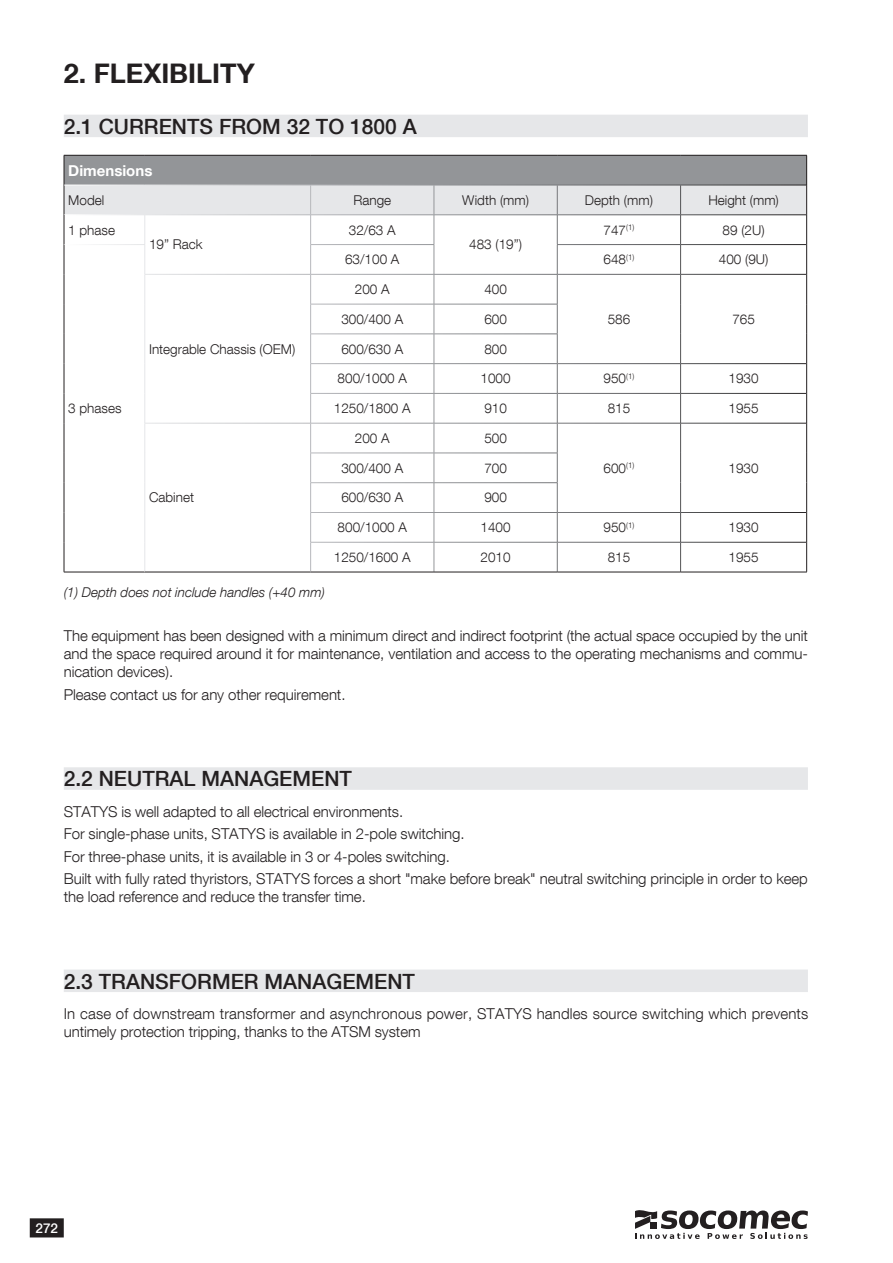
<style>
.page{position:relative;width:893px;height:1263px;background:#fff}
.page>*{position:absolute;margin:0;border:0;box-sizing:border-box;transform-origin:0 0}
.t1{font:700 27px "Helvetica Neue LT Com";color:#231f20}
.t2{font:500 21px "Helvetica Neue LT Com";color:#231f20}
.t3{font:300 15px/18px "Helvetica Neue LT Com";letter-spacing:-.005em;color:#231f20}
.t4{font:700 15px "Helvetica Neue LT Com";color:#fff}
.t5{font:300 13.5px "Helvetica Neue LT Com";color:#231f20}
.t6{font:italic 300 13.5px "Helvetica Neue LT Com";color:#231f20}
.t7{font:500 13.5px "Helvetica Neue LT Com";color:#fff}
</style>
<div class="page">
<div style="left:64px;top:115px;width:744px;height:22px;background:#e6e7e9"></div>
<div style="left:64px;top:767px;width:744px;height:23px;background:#e6e7e9"></div>
<div style="left:64px;top:969px;width:744px;height:23px;background:#e6e7e9"></div>
<div style="left:64px;top:155px;width:743px;height:30px;background:#939598"></div>
<hr style="left:64px;top:155px;width:81px;height:1px;background:#231f20">
<hr style="left:64px;top:155px;width:1px;height:30px;background:#231f20">
<hr style="left:145px;top:155px;width:166px;height:1px;background:#231f20">
<hr style="left:311px;top:155px;width:123px;height:1px;background:#231f20">
<hr style="left:434px;top:155px;width:123px;height:1px;background:#231f20">
<hr style="left:557px;top:155px;width:124px;height:1px;background:#231f20">
<hr style="left:681px;top:155px;width:126px;height:1px;background:#231f20">
<hr style="left:806px;top:155px;width:1px;height:30px;background:#231f20">
<hr style="left:64px;top:304px;width:1px;height:30px;background:#231f20">
<hr style="left:64px;top:334px;width:1px;height:30px;background:#231f20">
<svg style="left:64px;top:364px;width:1px;height:29px"></svg>
<hr style="left:64px;top:393px;width:1px;height:30px;background:#231f20">
<hr style="left:64px;top:423px;width:1px;height:30px;background:#231f20">
<hr style="left:64px;top:453px;width:1px;height:30px;background:#231f20">
<svg style="left:64px;top:483px;width:1px;height:29px"></svg>
<hr style="left:64px;top:512px;width:1px;height:30px;background:#231f20">
<hr style="left:64px;top:542px;width:1px;height:30px;background:#231f20">
<hr style="left:64px;top:572px;width:81px;height:1px;background:#231f20">
<svg style="left:64px;top:185px;width:743px;height:119px"></svg>
<hr style="left:806px;top:274px;width:1px;height:30px;background:#231f20">
<hr style="left:806px;top:304px;width:1px;height:30px;background:#231f20">
<hr style="left:806px;top:334px;width:1px;height:30px;background:#231f20">
<svg style="left:806px;top:364px;width:1px;height:29px"></svg>
<svg style="left:310px;top:334px;width:1px;height:89px"></svg>
<svg style="left:434px;top:334px;width:1px;height:89px"></svg>
<svg style="left:557px;top:334px;width:1px;height:89px"></svg>
<svg style="left:680px;top:334px;width:1px;height:89px"></svg>
<hr style="left:806px;top:393px;width:1px;height:30px;background:#231f20">
<hr style="left:145px;top:572px;width:166px;height:1px;background:#231f20">
<hr style="left:806px;top:423px;width:1px;height:30px;background:#231f20">
<hr style="left:806px;top:453px;width:1px;height:30px;background:#231f20">
<svg style="left:806px;top:483px;width:1px;height:29px"></svg>
<svg style="left:310px;top:453px;width:1px;height:89px"></svg>
<svg style="left:434px;top:453px;width:1px;height:89px"></svg>
<svg style="left:557px;top:453px;width:1px;height:89px"></svg>
<svg style="left:680px;top:483px;width:1px;height:59px"></svg>
<hr style="left:806px;top:512px;width:1px;height:30px;background:#231f20">
<hr style="left:806px;top:542px;width:1px;height:30px;background:#231f20">
<hr style="left:311px;top:572px;width:123px;height:1px;background:#231f20">
<hr style="left:434px;top:572px;width:123px;height:1px;background:#231f20">
<hr style="left:557px;top:572px;width:124px;height:1px;background:#231f20">
<hr style="left:681px;top:572px;width:126px;height:1px;background:#231f20">
<svg style="left:635px;top:1210px;width:173px;height:29px"></svg>
<div style="left:650px;top:1222px;width:7px;height:7px;background:#231f20"></div>
<div style="left:31px;top:1219px;width:32px;height:18px;background:#231f20"></div>
<div style="left:30px;top:1218px;width:34px;height:19px;border:2px solid #231f20"></div>
<h1 class="t1" style="left:64px;top:56px;width:192px">2. FLEXIBILITY</h1>
<h2 class="t2" style="left:64px;top:114px;width:354px">2.1 CURRENTS FROM 32 TO 1800 A</h2>
<p class="t4" style="left:68px;top:161px;width:86px">Dimensions</p>
<p class="t5" style="left:68px;top:192px;width:38px">Model</p>
<p class="t5" style="left:353px;top:192px;width:39px">Range</p>
<p class="t5" style="left:462px;top:192px;width:68px">Width (mm)</p>
<p class="t5" style="left:585px;top:192px;width:69px">Depth (mm)</p>
<p class="t5" style="left:708px;top:192px;width:72px">Height (mm)</p>
<p class="t5" style="left:68px;top:221px;width:48px">1 phase</p>
<p class="t5" style="left:149px;top:236px;width:55px">19” Rack</p>
<p class="t5" style="left:604px;top:221px;width:32px">747<sup>(1)</sup></p>
<p class="t5" style="left:723px;top:221px;width:44px">89 (2U)</p>
<p class="t5" style="left:349px;top:221px;width:48px">32/63 A</p>
<p class="t5" style="left:469px;top:236px;width:54px">483 (19”)</p>
<p class="t5" style="left:68px;top:400px;width:55px">3 phases</p>
<p class="t5" style="left:149px;top:340px;width:148px">Integrable Chassis (OEM)</p>
<p class="t5" style="left:149px;top:489px;width:47px">Cabinet</p>
<p class="t5" style="left:345px;top:251px;width:56px">63/100 A</p>
<p class="t5" style="left:604px;top:251px;width:32px">648<sup>(1)</sup></p>
<p class="t5" style="left:719px;top:251px;width:51px">400 (9U)</p>
<p class="t5" style="left:355px;top:281px;width:36px">200 A</p>
<p class="t5" style="left:484px;top:281px;width:24px">400</p>
<p class="t5" style="left:341px;top:311px;width:63px">300/400 A</p>
<p class="t5" style="left:484px;top:311px;width:24px">600</p>
<p class="t5" style="left:608px;top:311px;width:24px">586</p>
<p class="t5" style="left:732px;top:311px;width:24px">765</p>
<p class="t5" style="left:341px;top:340px;width:63px">600/630 A</p>
<p class="t5" style="left:484px;top:340px;width:24px">800</p>
<p class="t5" style="left:338px;top:370px;width:71px">800/1000 A</p>
<p class="t5" style="left:481px;top:370px;width:32px">1000</p>
<p class="t5" style="left:604px;top:370px;width:32px">950<sup>(1)</sup></p>
<p class="t5" style="left:729px;top:370px;width:32px">1930</p>
<p class="t5" style="left:334px;top:400px;width:78px">1250/1800 A</p>
<p class="t5" style="left:484px;top:400px;width:24px">910</p>
<p class="t5" style="left:608px;top:400px;width:24px">815</p>
<p class="t5" style="left:729px;top:400px;width:32px">1955</p>
<p class="t5" style="left:355px;top:430px;width:36px">200 A</p>
<p class="t5" style="left:484px;top:430px;width:24px">500</p>
<p class="t5" style="left:604px;top:460px;width:32px">600<sup>(1)</sup></p>
<p class="t5" style="left:341px;top:460px;width:63px">300/400 A</p>
<p class="t5" style="left:484px;top:460px;width:24px">700</p>
<p class="t5" style="left:729px;top:460px;width:32px">1930</p>
<p class="t5" style="left:341px;top:489px;width:63px">600/630 A</p>
<p class="t5" style="left:484px;top:489px;width:24px">900</p>
<p class="t5" style="left:338px;top:519px;width:71px">800/1000 A</p>
<p class="t5" style="left:481px;top:519px;width:32px">1400</p>
<p class="t5" style="left:604px;top:519px;width:32px">950<sup>(1)</sup></p>
<p class="t5" style="left:729px;top:519px;width:32px">1930</p>
<p class="t5" style="left:334px;top:549px;width:78px">1250/1600 A</p>
<p class="t5" style="left:481px;top:549px;width:32px">2010</p>
<p class="t5" style="left:608px;top:549px;width:24px">815</p>
<p class="t5" style="left:729px;top:549px;width:32px">1955</p>
<p class="t6" style="left:64px;top:584px;width:263px">(1) Depth does not include handles (+40 mm)</p>
<p class="t3" style="left:64px;top:627px;width:746px;text-align:justify">The equipment has been designed with a minimum direct and indirect footprint (the actual space occupied by the unit and the space required around it for maintenance, ventilation and access to the operating mechanisms and commu&shy;nication devices).</p>
<p class="t3" style="left:64px;top:685px;width:283px">Please contact us for any other requirement.</p>
<h2 class="t2" style="left:64px;top:766px;width:290px">2.2 NEUTRAL MANAGEMENT</h2>
<p class="t3" style="left:64px;top:800px;width:746px;line-height:22.2px">STATYS is well adapted to all electrical environments.<br>For single-phase units, STATYS is available in 2-pole switching.<br>For three-phase units, it is available in 3 or 4-poles switching.<br>Built with fully rated thyristors, STATYS forces a short "make before break" neutral switching principle in order to keep</p>
<p class="t3" style="left:64px;top:887px;width:304px">the load reference and reduce the transfer time.</p>
<h2 class="t2" style="left:64px;top:968px;width:353px">2.3 TRANSFORMER MANAGEMENT</h2>
<p class="t3" style="left:64px;top:1005px;width:746px">In case of downstream transformer and asynchronous power, STATYS handles source switching which prevents untimely protection tripping, thanks to the ATSM system</p>
<p class="t7" style="left:36px;top:1220px;width:24px">272</p>
</div>
